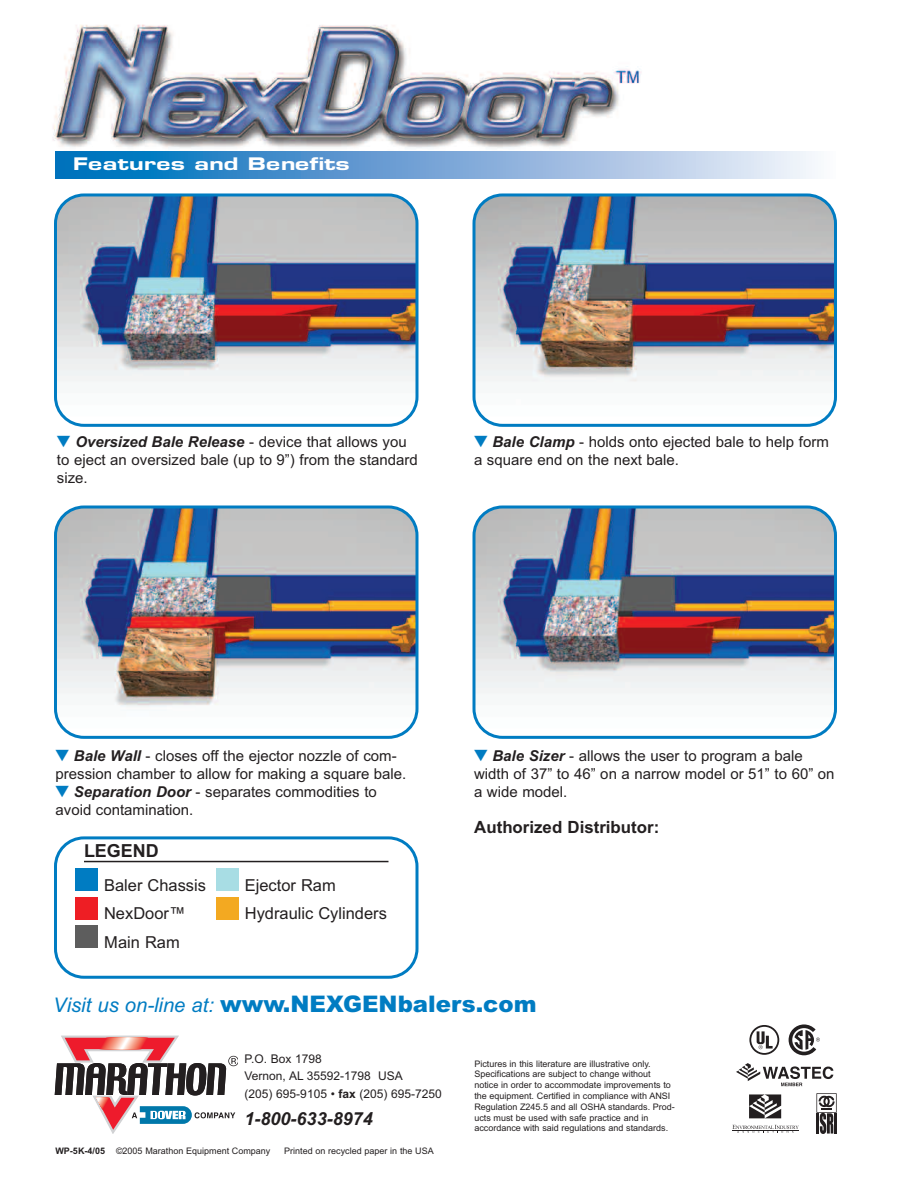
<style>
.page{position:relative;width:918px;height:1188px;background:#fff}
.page>*{position:absolute;margin:0;border:0;box-sizing:border-box;transform-origin:0 0}
.t1{font:900 22.8px "Arial";color:#007cc2}
.t2{font:19.05px "Eurose Heavyface";color:#fff}
.t3{font:italic 700 18px "Arial";color:#231f20}
.t4{font:700 18px "Arial";color:#231f20}
.t5{font:700 16.8px "Arial";color:#231f20}
.t6{font:16.5px "Arial";color:#231f20}
.t7{font:15px/18px "Arial";color:#231f20}
.t8{font:12px/17.4px "Arial";color:#231f20}
.t9{font:9px/10.8px "Arial";color:#231f20}
.s1{color:#007cc2}
.s2{font-weight:700;font-style:italic}
.s3{font-weight:400;font-style:italic;font-size:20.1px}
.s4{font-weight:700}
</style>
<div class="page">
<svg style="left:749px;top:1025px;width:30px;height:30px"></svg>
<svg style="left:789px;top:1024px;width:31px;height:31px"></svg>
<svg style="left:736px;top:1063px;width:97px;height:23px"></svg>
<svg style="left:816px;top:1093px;width:21px;height:41px"></svg>
<svg style="left:749px;top:1094px;width:32px;height:24px"></svg>
<svg style="left:732px;top:1125px;width:67px;height:8px"></svg>
<hr style="left:733px;top:1130px;width:66px;height:1px;background:#231f20">
<svg style="left:55px;top:1035px;width:183px;height:99px"></svg>
<img style="left:53px;top:24px;width:589px;height:140px">
<svg style="left:56px;top:151px;width:759px;height:27px;background:#73a9d8"></svg>
<img style="left:472px;top:193px;width:365px;height:234px">
<img style="left:54px;top:506px;width:364px;height:233px">
<svg style="left:54px;top:836px;width:364px;height:143px"></svg>
<img style="left:472px;top:506px;width:365px;height:233px">
<img style="left:54px;top:193px;width:364px;height:234px">
<p class="t2" style="left:73px;top:153px;width:279px">Features and Benefits</p>
<p class="t7" style="left:57px;top:432px;width:363px"><span class="s1">▼</span> <span class="s2">Oversized Bale Release</span> - device that allows you to eject an oversized bale (up to 9”) from the standard size.</p>
<p class="t7" style="left:474px;top:432px;width:356px"><span class="s1">▼</span> <span class="s2">Bale Clamp</span> - holds onto ejected bale to help form a square end on the next bale.</p>
<p class="t7" style="left:56px;top:747px;width:352px"><span class="s1">▼</span> <span class="s2">Bale Wall</span> - closes off the ejector nozzle of com&shy;pression chamber to allow for making a square bale.</p>
<p class="t7" style="left:56px;top:783px;width:323px"><span class="s1">▼</span> <span class="s2">Separation Door</span> - separates commodities to avoid contamination.</p>
<p class="t4" style="left:84px;top:840px;width:76px">LEGEND</p>
<p class="t6" style="left:104px;top:876px;width:103px">Baler Chassis</p>
<p class="t6" style="left:245px;top:876px;width:93px">Ejector Ram</p>
<p class="t6" style="left:104px;top:904px;width:83px">NexDoor™</p>
<p class="t6" style="left:245px;top:904px;width:144px">Hydraulic Cylinders</p>
<p class="t6" style="left:104px;top:933px;width:77px">Main Ram</p>
<p class="t7" style="left:474px;top:747px;width:362px"><span class="s1">▼</span> <span class="s2">Bale Sizer</span> - allows the user to program a bale width of 37” to 46” on a narrow model or 51” to 60” on a wide model.</p>
<p class="t5" style="left:474px;top:817px;width:187px">Authorized Distributor:</p>
<h1 class="t1" style="left:53px;top:990px;width:485px"><span class="s3">Visit us on-line at:</span> www.NEXGENbalers.com</h1>
<p class="t8" style="left:245px;top:1050px;width:199px">P.O. Box 1798<br>Vernon, AL 35592-1798 USA<br>(205) 695-9105 • <span class="s4">fax</span> (205) 695-7250</p>
<p class="t3" style="left:245px;top:1108px;width:130px">1-800-633-8974</p>
<p class="t9" style="left:56px;top:1145px;width:216px"><span class="s4">WP-5K-4/05</span> ©2005 Marathon Equipment Company</p>
<p class="t9" style="left:284px;top:1145px;width:151px">Printed on recycled paper in the USA</p>
<p class="t9" style="left:474px;top:1058px;width:202px">Pictures in this literature are illustrative only.<br>Specifications are subject to change without notice in order to accommodate improvements to the equipment. Certified in compliance with ANSI Regulation Z245.5 and all OSHA standards. Prod&shy;ucts must be used with safe practice and in accordance with said regulations and standards.</p>
</div>
